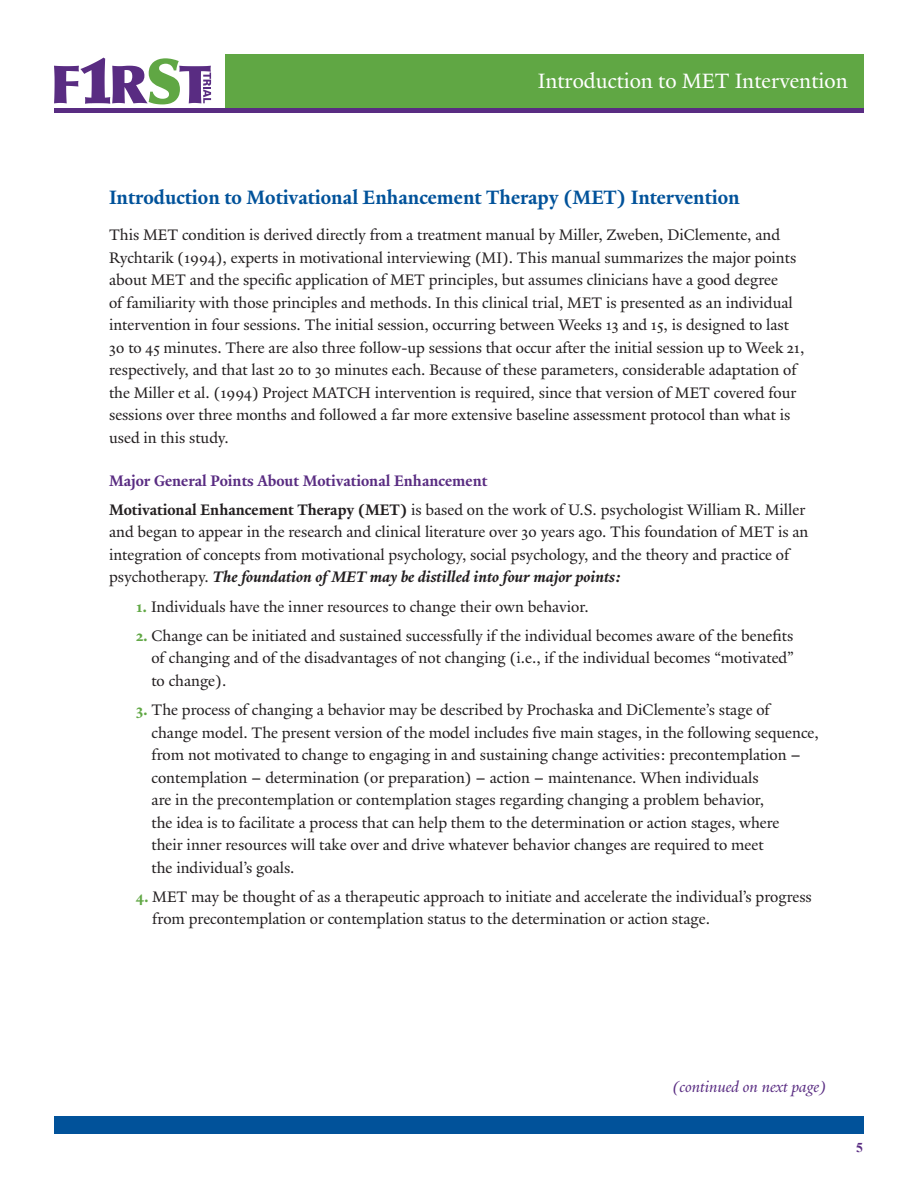
<style>
.page{position:relative;width:918px;height:1188px;background:#fff}
.page>*{position:absolute;margin:0;border:0;box-sizing:border-box;transform-origin:0 0}
.t1{font:22.5px "Yale Design";color:#fff}
.t2{font:700 21px "Yale Design";color:#01529a}
.t3{font:16.5px/22.5px "Yale Design";color:#231f20}
.t4{font:700 16.5px "Yale Design";color:#592c82}
.t5{font:italic 16.5px "Yale Design";color:#592c82}
.t6{font:700 13.5px "Times New Roman";color:#592c82}
.s1{font-weight:700}
.s2{font-weight:700;font-style:italic}
.s3{font-weight:700;color:#60a744}
</style>
<div class="page">
<div style="left:226px;top:54px;width:638px;height:54px;background:#60a744"></div>
<hr style="left:54px;top:108px;width:810px;height:4px;background:#592c82">
<div style="left:54px;top:1117px;width:810px;height:17px;background:#01529a"></div>
<svg style="left:54px;top:58px;width:157px;height:46px"></svg>
<p class="t1" style="left:538px;top:68px;width:311px">Introduction to MET Intervention</p>
<p class="t2" style="left:109px;top:185px;width:632px">Introduction to Motivational Enhancement Therapy (MET) Intervention</p>
<p class="t3" style="left:109px;top:224px;width:697px">This MET condition is derived directly from a treatment manual by Miller, Zweben, DiClemente, and Rychtarik (1994), experts in motivational interviewing (MI). This manual summarizes the major points about MET and the specific application of MET principles, but assumes clinicians have a good degree<br>of familiarity with those principles and methods. In this clinical trial, MET is presented as an individual intervention in four sessions. The initial session, occurring between Weeks 13 and 15, is designed to last 30 to 45 minutes. There are also three follow-up sessions that occur after the initial session up to Week 21, respectively, and that last 20 to 30 minutes each. Because of these parameters, considerable adaptation of the Miller et al. (1994) Project MATCH intervention is required, since that version of MET covered four sessions over three months and followed a far more extensive baseline assessment protocol than what is used in this study.</p>
<p class="t4" style="left:109px;top:470px;width:380px">Major General Points About Motivational Enhancement</p>
<p class="t3" style="left:109px;top:498px;width:701px"><span class="s1">Motivational Enhancement Therapy (MET)</span> is based on the work of U.S. psychologist William R. Miller and began to appear in the research and clinical literature over 30 years ago. This foundation of MET is an integration of concepts from motivational psychology, social psychology, and the theory and practice of psychotherapy. <span class="s2">The foundation of MET may be distilled into four major points:</span></p>
<p class="t3" style="left:136px;top:595px;width:454px"><span class="s3">1.</span> Individuals have the inner resources to change their own behavior.</p>
<p class="t3" style="left:151px;top:624px;width:644px;text-align:justify;text-indent:-15px"><span class="s3">2.</span> Change can be initiated and sustained successfully if the individual becomes aware of the benefits of changing and of the disadvantages of not changing (i.e., if the individual becomes “motivated” to change).</p>
<p class="t3" style="left:152px;top:698px;width:669px;text-indent:-16px"><span class="s3">3.</span> The process of changing a behavior may be described by Prochaska and DiClemente’s stage of change model. The present version of the model includes five main stages, in the following sequence, from not motivated to change to engaging in and sustaining change activities: precontemplation <span class="s1">– </span>contemplation <span class="s1">–</span> determination (or preparation) <span class="s1">–</span> action <span class="s1">–</span> maintenance. When individuals<br>are in the precontemplation or contemplation stages regarding changing a problem behavior,<br>the idea is to facilitate a process that can help them to the determination or action stages, where<br>their inner resources will take over and drive whatever behavior changes are required to meet<br>the individual’s goals.</p>
<p class="t3" style="left:152px;top:885px;width:661px;text-indent:-16px"><span class="s3">4.</span> MET may be thought of as a therapeutic approach to initiate and accelerate the individual’s progress from precontemplation or contemplation status to the determination or action stage.</p>
<p class="t5" style="left:673px;top:1077px;width:155px">(continued on next page)</p>
<p class="t6" style="left:856px;top:1138px;width:8px">5</p>
</div>
